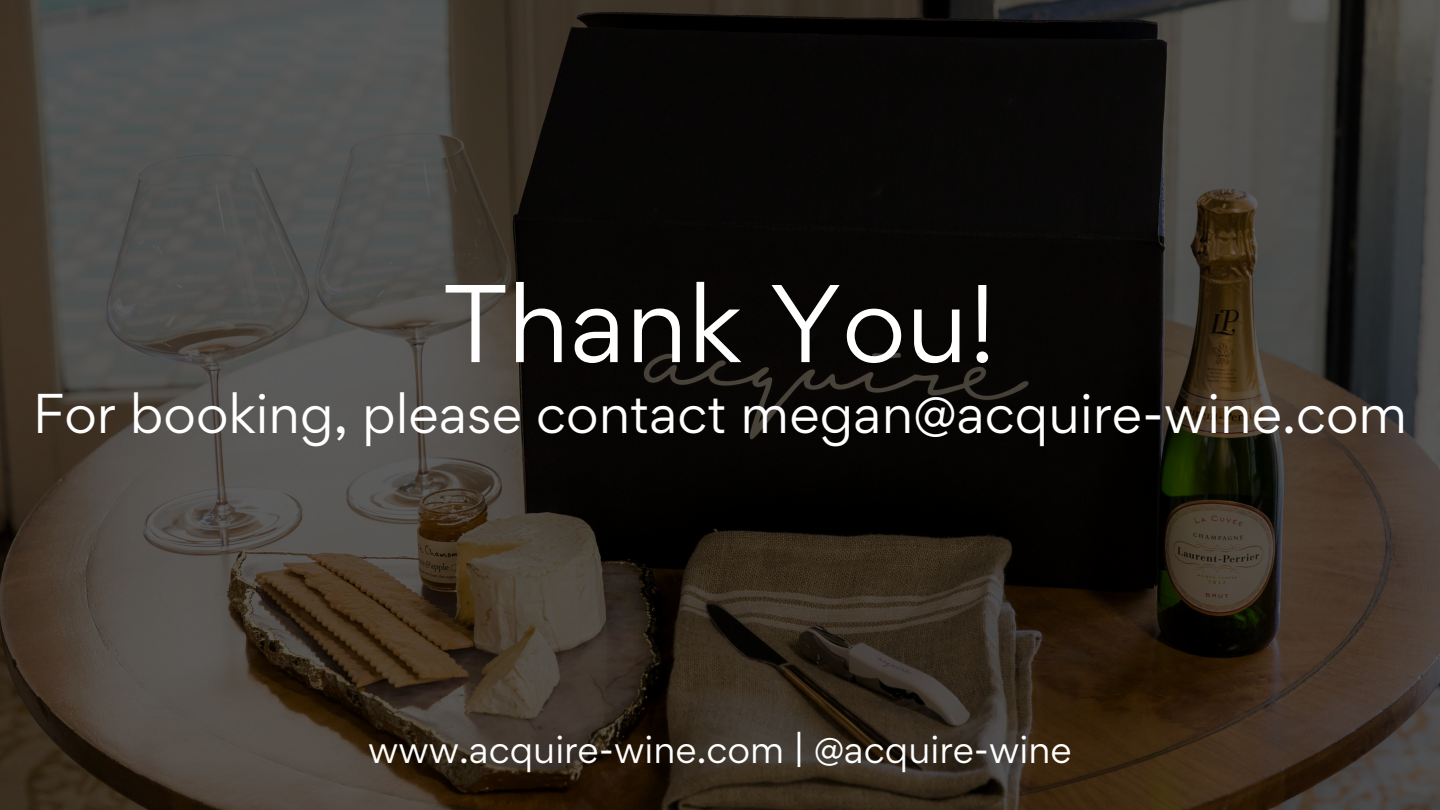
<style>
.page{position:relative;width:1440px;height:810px;background:#fff}
.page>*{position:absolute;margin:0;border:0;box-sizing:border-box;transform-origin:0 0}
.t1{font:98.5px "Gordita";color:#fff}
.t2{font:50px "Gordita";color:#fff}
.t3{font:35px "Gordita";color:#fff}
</style>
<div class="page">
<img style="left:0;top:0;width:1440px;height:810px">
<h1 class="t1" style="left:444px;top:257px;width:554px">Thank You!</h1>
<p class="t2" style="left:33px;top:379px;width:1376px">For booking, please contact megan@acquire-wine.com</p>
<p class="t3" style="left:368px;top:726px;width:705px">www.acquire-wine.com | @acquire-wine</p>
</div>
